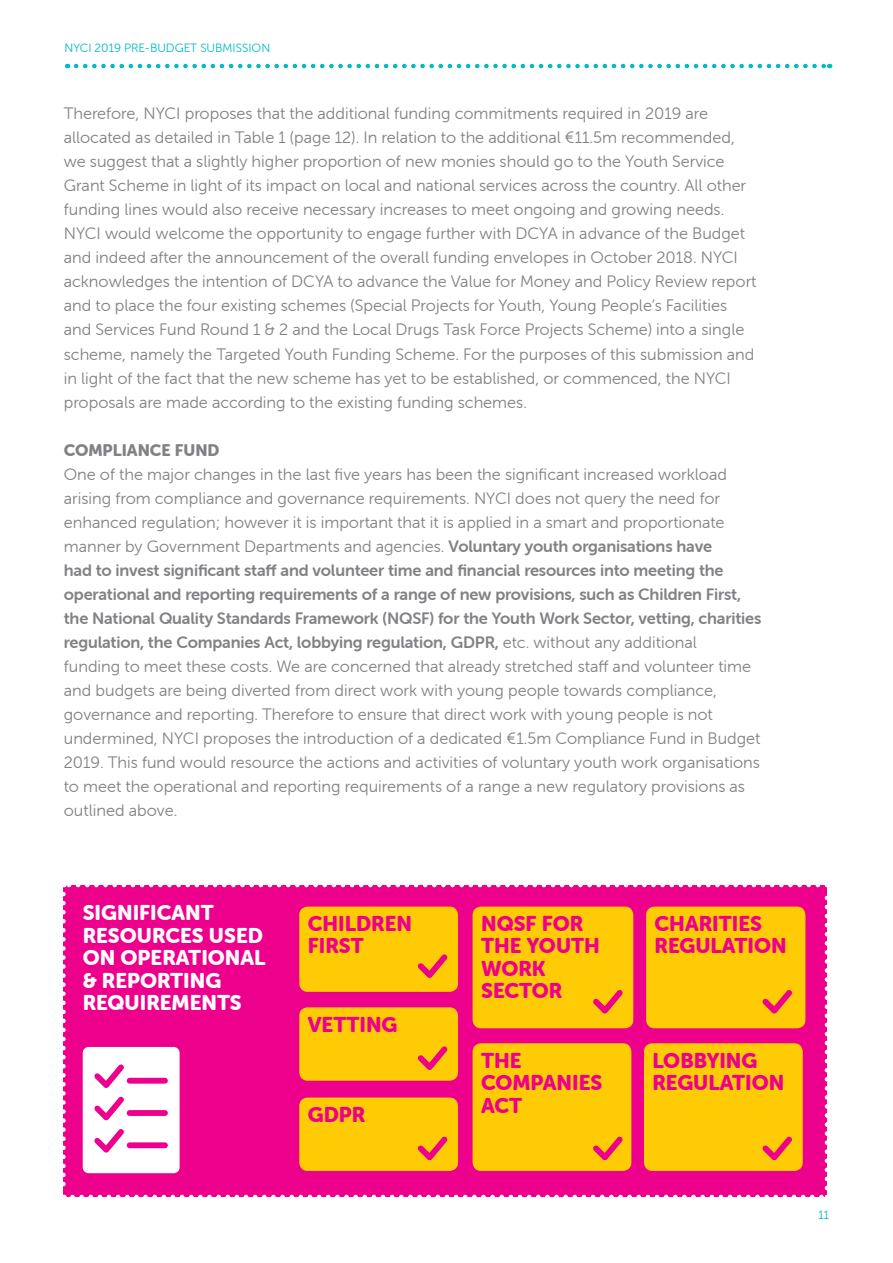
<style>
.page{position:relative;width:893px;height:1263px;background:#fff}
.page>*{position:absolute;margin:0;border:0;box-sizing:border-box;transform-origin:0 0}
.t1{font:21px/22.5px "Museo Sans Rounded 900";color:#ec008c}
.t2{font:21px/22.5px "Museo Sans Rounded 900";color:#fff}
.t3{font:16.5px/24px "Museo Sans Rounded 300";color:#818285}
.t4{font:16.5px/24px "Museo Sans Rounded 700";letter-spacing:-.01em;color:#818285}
.t5{font:16.5px "Museo Sans Rounded 900";color:#818285}
.t6{font:12px "Museo Sans Rounded 300";color:#00bbc1}
.s1{font-family:"Museo Sans Rounded 700"}
.s2{font-family:"Museo Sans Rounded 300"}
</style>
<div class="page">
<svg style="left:76px;top:64px;width:754px;height:4px"></svg>
<div style="left:63px;top:885px;width:764px;height:312px;background:#ec008c"></div>
<svg style="left:63px;top:894px;width:3px;height:303px"></svg>
<svg style="left:72px;top:1195px;width:755px;height:2px"></svg>
<svg style="left:825px;top:885px;width:2px;height:303px"></svg>
<svg style="left:63px;top:885px;width:755px;height:2px"></svg>
<svg style="left:83px;top:1047px;width:97px;height:126px;background:#fce0f1"></svg>
<div style="left:299px;top:906px;width:159px;height:86px;background:#ffcb05;border-radius:9px"></div>
<div style="left:473px;top:1043px;width:158px;height:128px;background:#ffcb05;border-radius:9px"></div>
<div style="left:299px;top:1007px;width:159px;height:74px;background:#ffcb05;border-radius:9px"></div>
<div style="left:644px;top:1043px;width:159px;height:128px;background:#ffcb05;border-radius:9px"></div>
<div style="left:299px;top:1097px;width:159px;height:74px;background:#ffcb05;border-radius:9px"></div>
<div style="left:473px;top:906px;width:160px;height:122px;background:#ffcb05;border-radius:9px"></div>
<div style="left:646px;top:906px;width:159px;height:122px;background:#ffcb05;border-radius:9px"></div>
<svg style="left:593px;top:990px;width:30px;height:24px"></svg>
<svg style="left:593px;top:1137px;width:30px;height:23px"></svg>
<svg style="left:418px;top:954px;width:29px;height:24px"></svg>
<svg style="left:418px;top:1046px;width:29px;height:24px"></svg>
<svg style="left:418px;top:1137px;width:29px;height:23px"></svg>
<svg style="left:762px;top:990px;width:30px;height:24px"></svg>
<svg style="left:762px;top:1137px;width:30px;height:23px"></svg>
<p class="t6" style="left:65px;top:41px;width:207px">NYCI 2019 PRE-BUDGET SUBMISSION</p>
<p class="t3" style="left:64px;top:102px;width:694px">Therefore, NYCI proposes that the additional funding commitments required in 2019 are allocated as detailed in Table 1 (page 12). In relation to the additional €11.5m recommended, we suggest that a slightly higher proportion of new monies should go to the Youth Service Grant Scheme in light of its impact on local and national services across the country. All other funding lines would also receive necessary increases to meet ongoing and growing needs.<br>NYCI would welcome the opportunity to engage further with DCYA in advance of the Budget and indeed after the announcement of the overall funding envelopes in October 2018. NYCI acknowledges the intention of DCYA to advance the Value for Money and Policy Review report and to place the four existing schemes (Special Projects for Youth, Young People’s Facilities and Services Fund Round 1 &amp; 2 and the Local Drugs Task Force Projects Scheme) into a single scheme, namely the Targeted Youth Funding Scheme. For the purposes of this submission and in light of the fact that the new scheme has yet to be established, or commenced, the NYCI proposals are made according to the existing funding schemes.</p>
<p class="t5" style="left:64px;top:440px;width:157px">COMPLIANCE FUND</p>
<p class="t3" style="left:64px;top:462px;width:665px">One of the major changes in the last five years has been the significant increased workload arising from compliance and governance requirements. NYCI does not query the need for enhanced regulation; however it is important that it is applied in a smart and proportionate manner by Government Departments and agencies. <span class="s1">Voluntary youth organisations have</span></p>
<p class="t4" style="left:64px;top:558px;width:699px">had to invest significant staff and volunteer time and financial resources into meeting the operational and reporting requirements of a range of new provisions, such as Children First, the National Quality Standards Framework (NQSF) for the Youth Work Sector, vetting, charities regulation, the Companies Act, lobbying regulation, GDPR, <span class="s2">etc. without any additional</span></p>
<p class="t3" style="left:64px;top:654px;width:698px">funding to meet these costs. We are concerned that already stretched staff and volunteer time and budgets are being diverted from direct work with young people towards compliance, governance and reporting. Therefore to ensure that direct work with young people is not undermined, NYCI proposes the introduction of a dedicated €1.5m Compliance Fund in Budget 2019. This fund would resource the actions and activities of voluntary youth work organisations to meet the operational and reporting requirements of a range a new regulatory provisions as outlined above.</p>
<p class="t2" style="left:83px;top:901px;width:184px">SIGNIFICANT<br>RESOURCES USED<br>ON OPERATIONAL &amp; REPORTING<br>REQUIREMENTS</p>
<p class="t1" style="left:308px;top:912px;width:106px">CHILDREN<br>FIRST</p>
<p class="t1" style="left:308px;top:1013px;width:91px">VETTING</p>
<p class="t1" style="left:308px;top:1103px;width:59px">GDPR</p>
<p class="t1" style="left:481px;top:912px;width:120px">NQSF FOR<br>THE YOUTH<br>WORK<br>SECTOR</p>
<p class="t1" style="left:655px;top:912px;width:134px">CHARITIES<br>REGULATION</p>
<p class="t1" style="left:481px;top:1049px;width:123px">THE<br>COMPANIES<br>ACT</p>
<p class="t1" style="left:652px;top:1049px;width:134px">LOBBYING<br>REGULATION</p>
<p class="t6" style="left:818px;top:1208px;width:12px">11</p>
</div>
